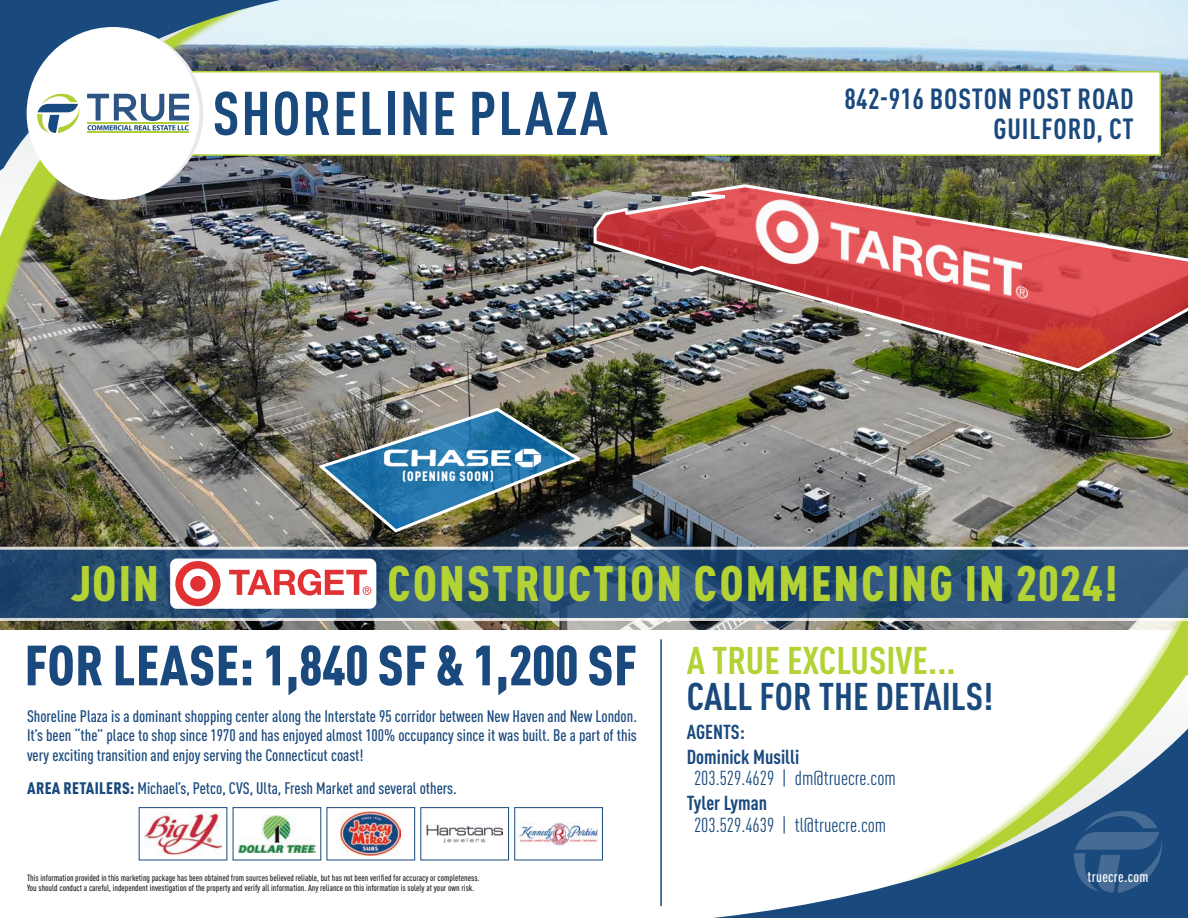
<style>
.page{position:relative;width:1188px;height:918px;background:#fff}
.page>*{position:absolute;margin:0;border:0;box-sizing:border-box;transform-origin:0 0}
.t1{font:700 condensed 60.6px "DIN Pro";letter-spacing:.03em;color:#19497d}
.t2{font:900 condensed 55.8px "DIN Pro";letter-spacing:.01em;color:#19497d}
.t3{font:900 condensed 49.05px "DIN Pro";letter-spacing:.045em;color:#b3d234}
.t4{font:700 condensed 38.1px "DIN Pro";color:#19497d}
.t5{font:700 condensed 38.1px "DIN Pro";color:#b3d234}
.t6{font:700 condensed 28.8px/30px "DIN Pro";letter-spacing:.025em;color:#19497d;text-align:right}
.t7{font:condensed 19.95px/21.6px "DIN Pro";color:#19497d}
.t8{font:700 condensed 19.95px "DIN Pro";color:#19497d}
.t9{font:500 condensed 16.5px/19.5px "DIN Pro";color:#19497d;text-align:justify}
.t10{font:500 condensed 15px "DIN Pro";letter-spacing:.02em;color:#fff}
.t11{font:900 condensed 13.5px "DIN Pro";letter-spacing:.07em;color:#fff}
.t12{font:500 condensed 9px/10.5px "DIN Pro";color:#231f20}
.s1{font-weight:900}
.s2{font-weight:700}
</style>
<div class="page">
<img style="left:0;top:0;width:1188px;height:630px">
<hr style="left:660px;top:639px;width:2px;height:267px;background:#19497d">
<img style="left:869px;top:427px;width:319px;height:221px">
<svg style="left:405px;top:648px;width:783px;height:270px"></svg>
<img style="left:0;top:173px;width:272px;height:162px">
<img style="left:0;top:173px;width:266px;height:155px">
<img style="left:0;top:173px;width:258px;height:64px">
<img style="left:0;top:0;width:591px;height:173px">
<svg style="left:1074px;top:810px;width:89px;height:83px;background:#2c5887"></svg>
<img style="left:145px;top:812px;width:76px;height:43px">
<div style="left:139px;top:807px;width:88px;height:53px;border:1px solid #19497d"></div>
<img style="left:238px;top:815px;width:77px;height:38px">
<div style="left:233px;top:807px;width:88px;height:53px;border:1px solid #19497d"></div>
<div style="left:327px;top:808px;width:88px;height:52px;background:#fff"></div>
<img style="left:341px;top:812px;width:60px;height:44px">
<div style="left:327px;top:807px;width:88px;height:53px;border:1px solid #19497d"></div>
<div style="left:421px;top:808px;width:88px;height:52px;background:#fff"></div>
<img style="left:427px;top:825px;width:76px;height:18px">
<div style="left:420px;top:807px;width:89px;height:53px;border:1px solid #19497d"></div>
<div style="left:515px;top:808px;width:87px;height:52px;background:#fff"></div>
<img style="left:518px;top:822px;width:80px;height:23px">
<div style="left:514px;top:807px;width:89px;height:53px;border:1px solid #19497d"></div>
<svg style="left:0;top:547px;width:1188px;height:74px;background:#3a5d81"></svg>
<div style="left:170px;top:559px;width:206px;height:50px;background:#fff;border-radius:7px"></div>
<svg style="left:175px;top:561px;width:46px;height:45px"></svg>
<div style="left:190px;top:576px;width:16px;height:15px;background:#e03234;border-radius:50%"></div>
<svg style="left:229px;top:569px;width:142px;height:27px"></svg>
<img style="left:592px;top:183px;width:596px;height:190px">
<div style="left:186px;top:71px;width:975px;height:85px;background:#fff;border:2px solid #b3d234"></div>
<div style="left:27px;top:27px;width:172px;height:173px;background:#fff;border-radius:50%"></div>
<svg style="left:37px;top:94px;width:43px;height:39px"></svg>
<hr style="left:87px;top:132px;width:102px;height:1px;background:#aed036">
<svg style="left:87px;top:94px;width:102px;height:36px"></svg>
<img style="left:751px;top:194px;width:283px;height:110px">
<img style="left:315px;top:406px;width:267px;height:131px">
<img style="left:381px;top:446px;width:163px;height:23px">
<p class="t1" style="left:213px;top:68px;width:397px">SHORELINE PLAZA</p>
<p class="t6" style="left:844px;top:81px;width:291px">842-916 BOSTON POST ROAD<br>GUILFORD, CT</p>
<p class="t11" style="left:402px;top:465px;width:93px">(OPENING SOON)</p>
<p class="t3" style="left:71px;top:546px;width:90px">JOIN</p>
<p class="t3" style="left:388px;top:546px;width:732px">CONSTRUCTION COMMENCING IN 2024!</p>
<p class="t2" style="left:25px;top:622px;width:614px">FOR LEASE: 1,840 SF &amp; 1,200 SF</p>
<p class="t9" style="left:27px;top:705px;width:611px">Shoreline Plaza is a dominant shopping center along the Interstate 95 corridor between New Haven and New London.<br>It’s been “the” place to shop since 1970 and has enjoyed almost 100% occupancy since it was built. Be a part of this very exciting transition and enjoy serving the Connecticut coast!</p>
<p class="t9" style="left:27px;top:777px;width:431px"><span class="s1">AREA RETAILERS:</span> Michael’s, Petco, CVS, Ulta, Fresh Market and several others.</p>
<p class="t5" style="left:687px;top:632px;width:270px">A TRUE EXCLUSIVE...</p>
<p class="t4" style="left:687px;top:668px;width:308px">CALL FOR THE DETAILS!</p>
<p class="t8" style="left:687px;top:717px;width:60px">AGENTS:</p>
<p class="t7" style="left:694px;top:744px;width:203px;text-indent:-7px"><span class="s2">Dominick Musilli<br></span>203.529.4629 | dm@truecre.com</p>
<p class="t7" style="left:694px;top:791px;width:194px;text-indent:-7px"><span class="s2">Tyler Lyman<br></span>203.529.4639 | tl@truecre.com</p>
<p class="t12" style="left:27px;top:871px;width:454px">This information provided in this marketing package has been obtained from sources believed reliable, but has not been verified for accuracy or completeness.<br>You should conduct a careful, independent investigation of the property and verify all information. Any reliance on this information is solely at your own risk.</p>
<p class="t10" style="left:1088px;top:865px;width:62px">truecre.com</p>
</div>
